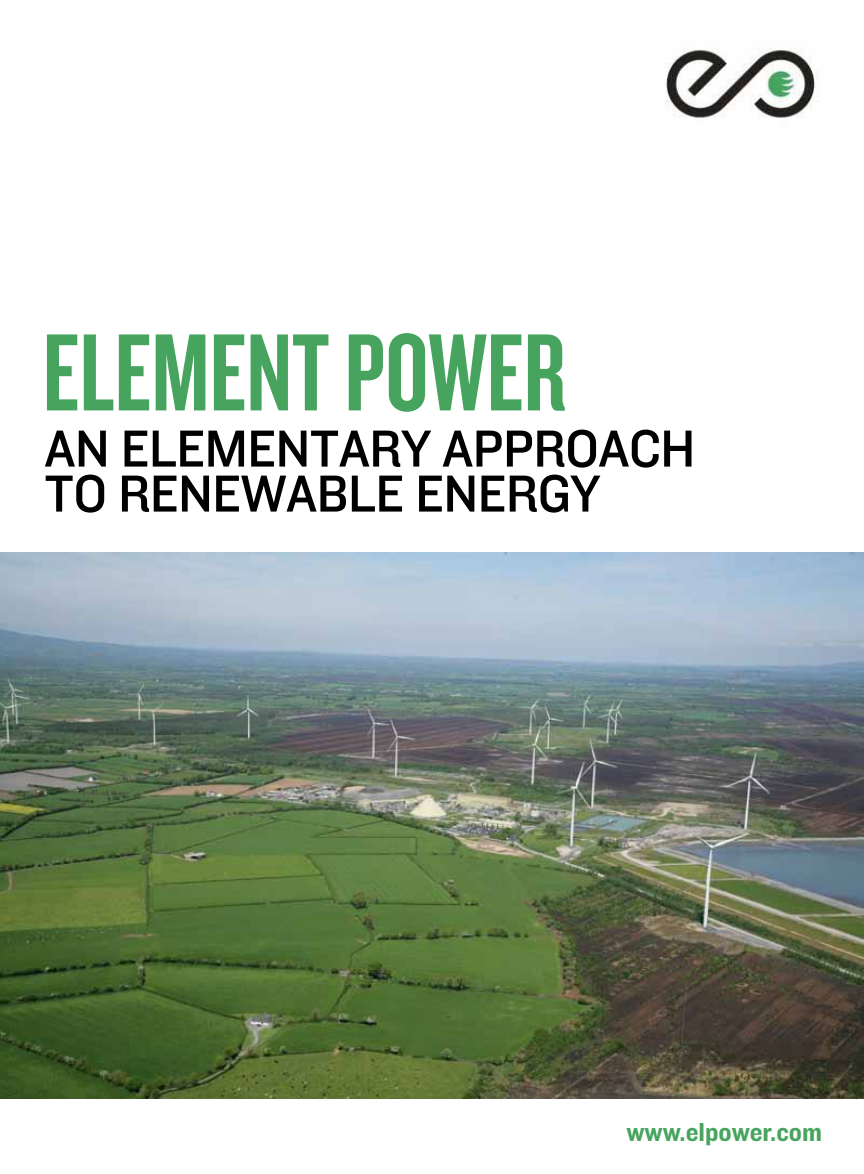
<style>
.page{position:relative;width:864px;height:1174px;background:#fff}
.page>*{position:absolute;margin:0;border:0;box-sizing:border-box;transform-origin:0 0}
.t1{font:114px "Knockout HTF48 Featherweight";color:#47a45e}
.t2{font:54px/45px "Knockout HTF31 Junior Middlewt";letter-spacing:-.01em;color:#000}
.t3{font:27px "Knockout HTF51 Middleweight";color:#47a45e}
</style>
<div class="page">
<img style="left:0;top:553px;width:863px;height:546px">
<img style="left:665px;top:48px;width:154px;height:70px">
<h1 class="t1" style="left:43px;top:315px;width:524px">ELEMENT POWER</h1>
<p class="t2" style="left:44px;top:427px;width:652px">AN ELEMENTARY APPROACH<br>TO RENEWABLE ENERGY</p>
<p class="t3" style="left:626px;top:1117px;width:197px">www.elpower.com</p>
</div>
